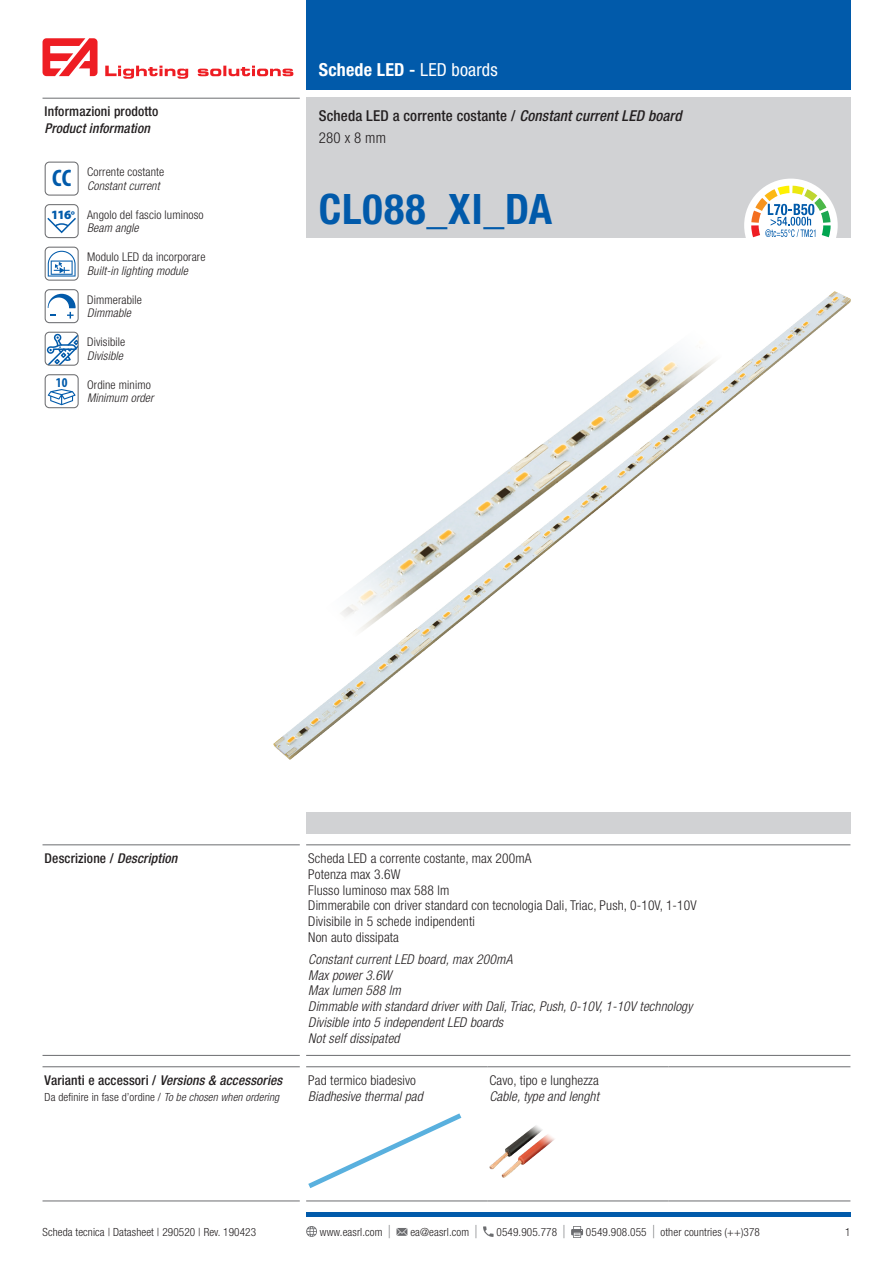
<style>
.page{position:relative;width:893px;height:1263px;background:#fff}
.page>*{position:absolute;margin:0;border:0;box-sizing:border-box;transform-origin:0 0}
.t1{font:700 condensed 42px "Helvetica Neue LT Std";letter-spacing:.02em;color:#015aaa}
.t2{font:700 condensed 18px "Helvetica Neue LT Std";letter-spacing:.01em;color:#fff}
.t3{font:500 condensed 15px "Helvetica Neue LT Std";letter-spacing:.01em;color:#231f20}
.t4{font:300 condensed 15px "Helvetica Neue LT Std";color:#231f20}
.t5{font:300 condensed 13.5px/15.8px "Helvetica Neue LT Std";letter-spacing:.01em;color:#231f20}
.t6{font:italic 300 condensed 13.5px/15.8px "Helvetica Neue LT Std";letter-spacing:.01em;color:#231f20}
.t7{font:italic 500 condensed 13.5px "Helvetica Neue LT Std";letter-spacing:.01em;color:#231f20}
.t8{font:500 condensed 13.5px "Helvetica Neue LT Std";letter-spacing:.01em;color:#231f20}
.t9{font:700 condensed 13.5px "Myriad Pro";color:#015aaa}
.t10{font:300 condensed 12px/13.5px "Helvetica Neue LT Std";letter-spacing:.01em;color:#231f20}
.t11{font:italic 300 condensed 12px "Helvetica Neue LT Std";letter-spacing:.01em;color:#231f20}
.t12{font:300 condensed 11.25px "Helvetica Neue LT Std";letter-spacing:.01em;color:#231f20}
.s1{font-family:"Myriad Pro";font-weight:700;font-size:24px;color:#015aaa}
.s2{font-style:italic}
.s3{font-family:"Myriad Pro";font-weight:900;font-stretch:normal;font-size:12.75px;color:#015aaa}
.s4{font-family:"Myriad Pro";font-weight:900;font-stretch:normal;font-size:11.25px;color:#015aaa}
.s5{font-weight:500}
.s6{font-weight:400}
.s7{font-style:normal}
.s8{font-size:18px;color:#6c6d70}
</style>
<div class="page">
<div style="left:306px;top:98px;width:544px;height:140px;background:#d1d2d4"></div>
<div style="left:306px;top:0;width:544px;height:89px;background:#015aaa"></div>
<svg style="left:43px;top:38px;width:55px;height:38px"></svg>
<svg style="left:105px;top:66px;width:188px;height:13px"></svg>
<div style="left:744px;top:179px;width:94px;height:93px;background:#fff;border-radius:50%"></div>
<svg style="left:751px;top:186px;width:80px;height:51px"></svg>
<hr style="left:43px;top:98px;width:257px;height:1px;background:#6c6d70">
<div style="left:45px;top:162px;width:34px;height:34px;border:1px solid #6c6d70;border-radius:4px"></div>
<div style="left:45px;top:204px;width:34px;height:34px;border:1px solid #6c6d70;border-radius:4px"></div>
<svg style="left:46px;top:216px;width:32px;height:18px"></svg>
<div style="left:45px;top:247px;width:34px;height:34px;border:1px solid #6c6d70;border-radius:4px"></div>
<svg style="left:48px;top:251px;width:28px;height:26px"></svg>
<div style="left:45px;top:289px;width:34px;height:34px;border:1px solid #6c6d70;border-radius:4px"></div>
<svg style="left:48px;top:294px;width:28px;height:25px"></svg>
<svg style="left:46px;top:332px;width:31px;height:32px"></svg>
<div style="left:45px;top:332px;width:34px;height:34px;border:1px solid #6c6d70;border-radius:4px"></div>
<div style="left:45px;top:374px;width:34px;height:34px;border:1px solid #6c6d70;border-radius:4px"></div>
<svg style="left:48px;top:389px;width:28px;height:16px"></svg>
<hr style="left:306px;top:1212px;width:544px;height:4px;background:#015aaa">
<svg style="left:306px;top:1226px;width:11px;height:11px"></svg>
<svg style="left:396px;top:1228px;width:11px;height:8px"></svg>
<svg style="left:483px;top:1226px;width:11px;height:11px"></svg>
<svg style="left:571px;top:1226px;width:12px;height:12px"></svg>
<div style="left:306px;top:812px;width:544px;height:22px;background:#d1d2d4"></div>
<hr style="left:43px;top:844px;width:257px;height:1px;background:#6c6d70">
<hr style="left:306px;top:844px;width:544px;height:1px;background:#6c6d70">
<hr style="left:43px;top:1055px;width:257px;height:1px;background:#6c6d70">
<hr style="left:306px;top:1055px;width:544px;height:1px;background:#6c6d70">
<img style="left:274px;top:291px;width:576px;height:468px">
<hr style="left:43px;top:1066px;width:257px;height:1px;background:#6c6d70">
<hr style="left:306px;top:1066px;width:181px;height:1px;background:#6c6d70">
<hr style="left:487px;top:1066px;width:181px;height:1px;background:#6c6d70">
<hr style="left:668px;top:1066px;width:182px;height:1px;background:#6c6d70">
<hr style="left:43px;top:1200px;width:257px;height:1px;background:#6c6d70">
<hr style="left:306px;top:1200px;width:181px;height:1px;background:#6c6d70">
<hr style="left:487px;top:1200px;width:181px;height:1px;background:#6c6d70">
<hr style="left:668px;top:1200px;width:182px;height:1px;background:#6c6d70">
<svg style="left:308px;top:1113px;width:153px;height:75px"></svg>
<img style="left:489px;top:1125px;width:66px;height:52px">
<p class="t8" style="left:45px;top:103px;width:115px">Informazioni prodotto</p>
<p class="t7" style="left:45px;top:120px;width:107px">Product information</p>
<p class="t10" style="left:87px;top:165px;width:79px;text-indent:-35px"><span class="s1">CC</span> Corrente costante<br><span class="s2">Constant current</span></p>
<p class="t10" style="left:87px;top:208px;width:118px;text-indent:-36px"><span class="s3">116</span><span class="s4">°</span> Angolo del fascio luminoso<br><span class="s2">Beam angle</span></p>
<p class="t10" style="left:87px;top:250px;width:120px">Modulo LED da incorporare</p>
<p class="t11" style="left:87px;top:264px;width:102px">Built-in lighting module</p>
<p class="t10" style="left:87px;top:293px;width:56px">Dimmerabile</p>
<p class="t11" style="left:87px;top:306px;width:45px">Dimmable</p>
<p class="t10" style="left:87px;top:335px;width:40px">Divisibile</p>
<p class="t11" style="left:87px;top:349px;width:37px">Divisible</p>
<p class="t9" style="left:56px;top:374px;width:13px">10</p>
<p class="t10" style="left:87px;top:378px;width:65px">Ordine minimo</p>
<p class="t11" style="left:87px;top:391px;width:68px">Minimum order</p>
<h2 class="t2" style="left:319px;top:59px;width:180px">Schede LED <span class="s5">-</span> <span class="s6">LED boards</span></h2>
<p class="t3" style="left:319px;top:107px;width:364px">Scheda LED a corrente costante / <span class="s2">Constant current LED board</span></p>
<p class="t4" style="left:319px;top:129px;width:69px">280 x 8 mm</p>
<h1 class="t1" style="left:319px;top:184px;width:235px">CL088_XI_DA</h1>
<p class="t8" style="left:45px;top:850px;width:134px">Descrizione / <span class="s2">Description</span></p>
<p class="t5" style="left:308px;top:850px;width:390px">Scheda LED a corrente costante, max 200mA<br>Potenza max 3.6W<br>Flusso luminoso max 588 lm<br>Dimmerabile con driver standard con tecnologia Dali, Triac, Push, 0-10V, 1-10V Divisibile in 5 schede indipendenti<br>Non auto dissipata</p>
<p class="t6" style="left:308px;top:951px;width:386px">Constant current LED board, max 200mA<br>Max power 3.6W<br>Max lumen 588 lm<br>Dimmable with standard driver with Dali, Triac, Push, 0-10V, 1-10V technology Divisible into 5 independent LED boards<br>Not self dissipated</p>
<p class="t7" style="left:45px;top:1072px;width:239px"><span class="s7">Varianti e accessori /</span> Versions &amp; accessories</p>
<p class="t12" style="left:45px;top:1090px;width:236px">Da definire in fase d’ordine / <span class="s2">To be chosen when ordering</span></p>
<p class="t5" style="left:489px;top:1072px;width:111px">Cavo, tipo e lunghezza</p>
<p class="t6" style="left:489px;top:1088px;width:111px">Cable, type and lenght</p>
<p class="t5" style="left:308px;top:1072px;width:109px">Pad termico biadesivo</p>
<p class="t6" style="left:308px;top:1088px;width:116px">Biadhesive thermal pad</p>
<p class="t12" style="left:43px;top:1225px;width:215px">Scheda tecnica | Datasheet | 290520 | Rev. 190423</p>
<p class="t12" style="left:320px;top:1225px;width:72px">www.easrl.com <span class="s8">|</span></p>
<p class="t12" style="left:410px;top:1225px;width:69px">ea@easrl.com <span class="s8">|</span></p>
<p class="t12" style="left:496px;top:1225px;width:70px">0549.905.778 <span class="s8">|</span></p>
<p class="t12" style="left:586px;top:1225px;width:176px">0549.908.055 <span class="s8">|</span> other countries (++)378</p>
<p class="t12" style="left:845px;top:1225px;width:7px">1</p>
</div>
